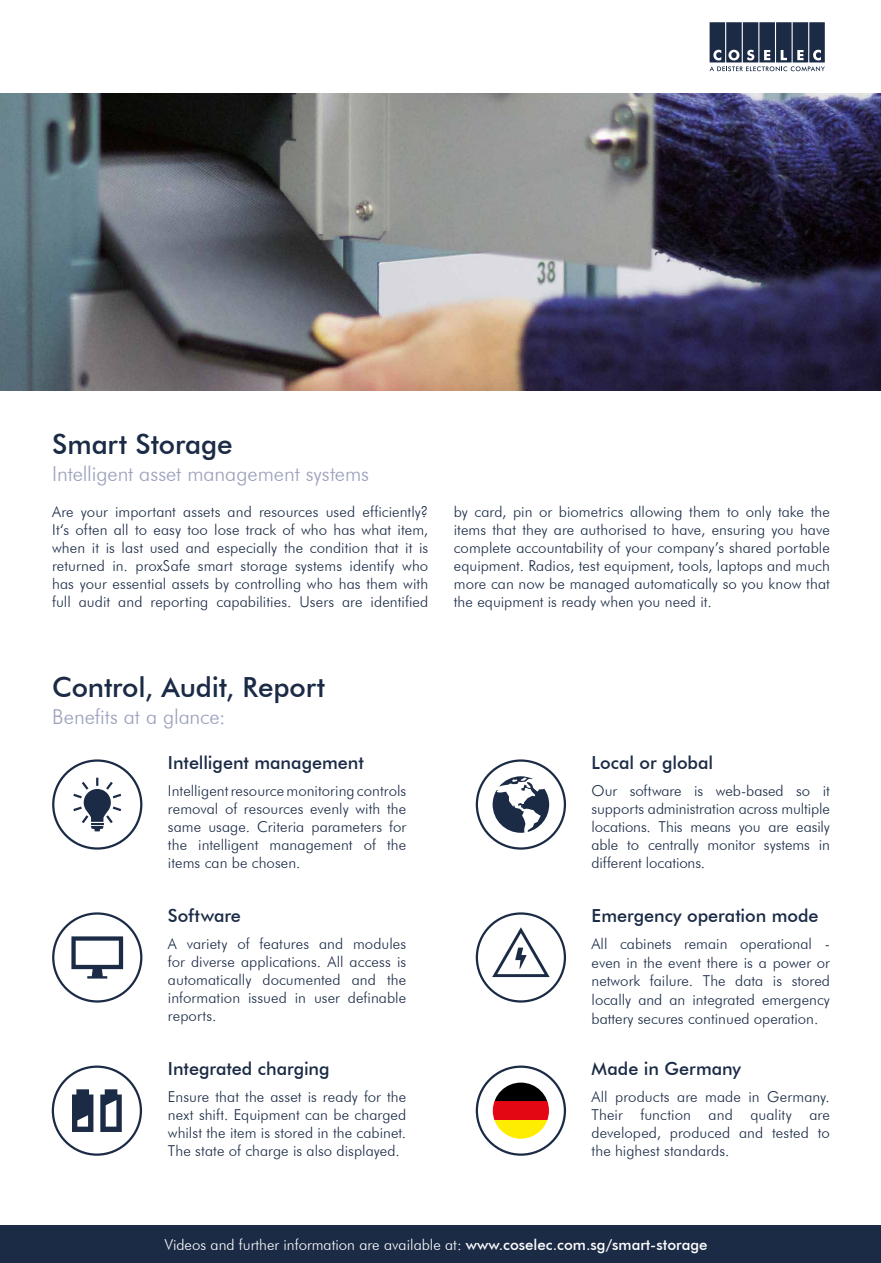
<style>
.page{position:relative;width:881px;height:1263px;background:#fff}
.page>*{position:absolute;margin:0;border:0;box-sizing:border-box;transform-origin:0 0}
.t1{font:500 27.75px "Futura BT";letter-spacing:-.005em;color:#1b2b46}
.t2{font:300 20.7px "Futura BT";letter-spacing:-.005em;color:#9ba1bc}
.t3{font:500 18px "Futura BT";color:#1b2b46}
.t4{font:300 15px/18px "Futura BT";color:#1b2b46;text-align:justify}
.t5{font:300 15px "Futura BT";color:#fff}
.s1{font-weight:500}
</style>
<div class="page">
<img style="left:0;top:94px;width:880px;height:297px">
<div style="left:475px;top:1065px;width:91px;height:91px;border:2px solid #1b2b46;border-radius:50%"></div>
<div style="left:475px;top:759px;width:91px;height:91px;border:2px solid #1b2b46;border-radius:50%"></div>
<svg style="left:492px;top:776px;width:57px;height:57px"></svg>
<div style="left:52px;top:912px;width:90px;height:90px;border:2px solid #1b2b46;border-radius:50%"></div>
<svg style="left:71px;top:936px;width:52px;height:42px"></svg>
<div style="left:475px;top:912px;width:91px;height:90px;border:2px solid #1b2b46;border-radius:50%"></div>
<svg style="left:489px;top:924px;width:63px;height:54px"></svg>
<svg style="left:494px;top:1082px;width:54px;height:19px"></svg>
<div style="left:492px;top:1101px;width:56px;height:19px;background:#e30613"></div>
<svg style="left:494px;top:1120px;width:54px;height:18px"></svg>
<div style="left:52px;top:1065px;width:90px;height:91px;border:2px solid #1b2b46;border-radius:50%"></div>
<svg style="left:100px;top:1089px;width:22px;height:43px"></svg>
<svg style="left:72px;top:1089px;width:21px;height:43px"></svg>
<div style="left:52px;top:759px;width:90px;height:91px;border:2px solid #1b2b46;border-radius:50%"></div>
<svg style="left:73px;top:777px;width:49px;height:54px"></svg>
<hr style="left:880px;top:796px;width:1px;height:467px;background:#cfd1da">
<div style="left:0;top:1225px;width:880px;height:38px;background:#1b2b46"></div>
<svg style="left:709px;top:22px;width:115px;height:49px"></svg>
<h1 class="t1" style="left:52px;top:427px;width:182px">Smart Storage</h1>
<h2 class="t2" style="left:52px;top:461px;width:318px">Intelligent asset management systems</h2>
<p class="t4" style="left:52px;top:502px;width:377px">Are your important assets and resources used efficiently?<br>It‘s often all to easy too lose track of who has what item, when it is last used and especially the condition that it is returned in. proxSafe smart storage systems identify who has your essential assets by controlling who has them with full audit and reporting capabilities. Users are identified</p>
<p class="t4" style="left:453px;top:502px;width:377px">by card, pin or biometrics allowing them to only take the items that they are authorised to have, ensuring you have complete accountability of your company’s shared portable equipment. Radios, test equipment, tools, laptops and much more can now be managed automatically so you know that the equipment is ready when you need it.</p>
<h1 class="t1" style="left:52px;top:670px;width:274px">Control, Audit, Report</h1>
<h2 class="t2" style="left:52px;top:704px;width:175px">Benefits at a glance:</h2>
<p class="t3" style="left:168px;top:751px;width:197px">Intelligent management</p>
<p class="t4" style="left:168px;top:781px;width:240px">Intelligent resource monitoring controls removal of resources evenly with the same usage. Criteria parameters for the intelligent management of the items can be chosen.</p>
<p class="t3" style="left:168px;top:904px;width:74px">Software</p>
<p class="t4" style="left:168px;top:934px;width:240px">A variety of features and modules for diverse applications. All access is automatically documented and the information issued in user definable reports.</p>
<p class="t3" style="left:168px;top:1057px;width:163px">Integrated charging</p>
<p class="t4" style="left:168px;top:1087px;width:240px">Ensure that the asset is ready for the next shift. Equipment can be charged whilst the item is stored in the cabinet.<br>The state of charge is also displayed.</p>
<p class="t3" style="left:591px;top:751px;width:123px">Local or global</p>
<p class="t4" style="left:591px;top:781px;width:240px">Our software is web-based so it supports administration across multiple locations. This means you are easily able to centrally monitor systems in different locations.</p>
<p class="t3" style="left:591px;top:904px;width:228px">Emergency operation mode</p>
<p class="t4" style="left:591px;top:934px;width:240px;line-height:18.6px">All cabinets remain operational - even in the event there is a power or network failure. The data is stored locally and an integrated emergency battery secures continued operation.</p>
<p class="t3" style="left:591px;top:1057px;width:151px">Made in Germany</p>
<p class="t4" style="left:591px;top:1087px;width:240px">All products are made in Germany.<br>Their function and quality are developed, produced and tested to the highest standards.</p>
<p class="t5" style="left:165px;top:1236px;width:544px">Videos and further information are available at: <span class="s1">www.coselec.com.sg/smart-storage</span></p>
</div>
